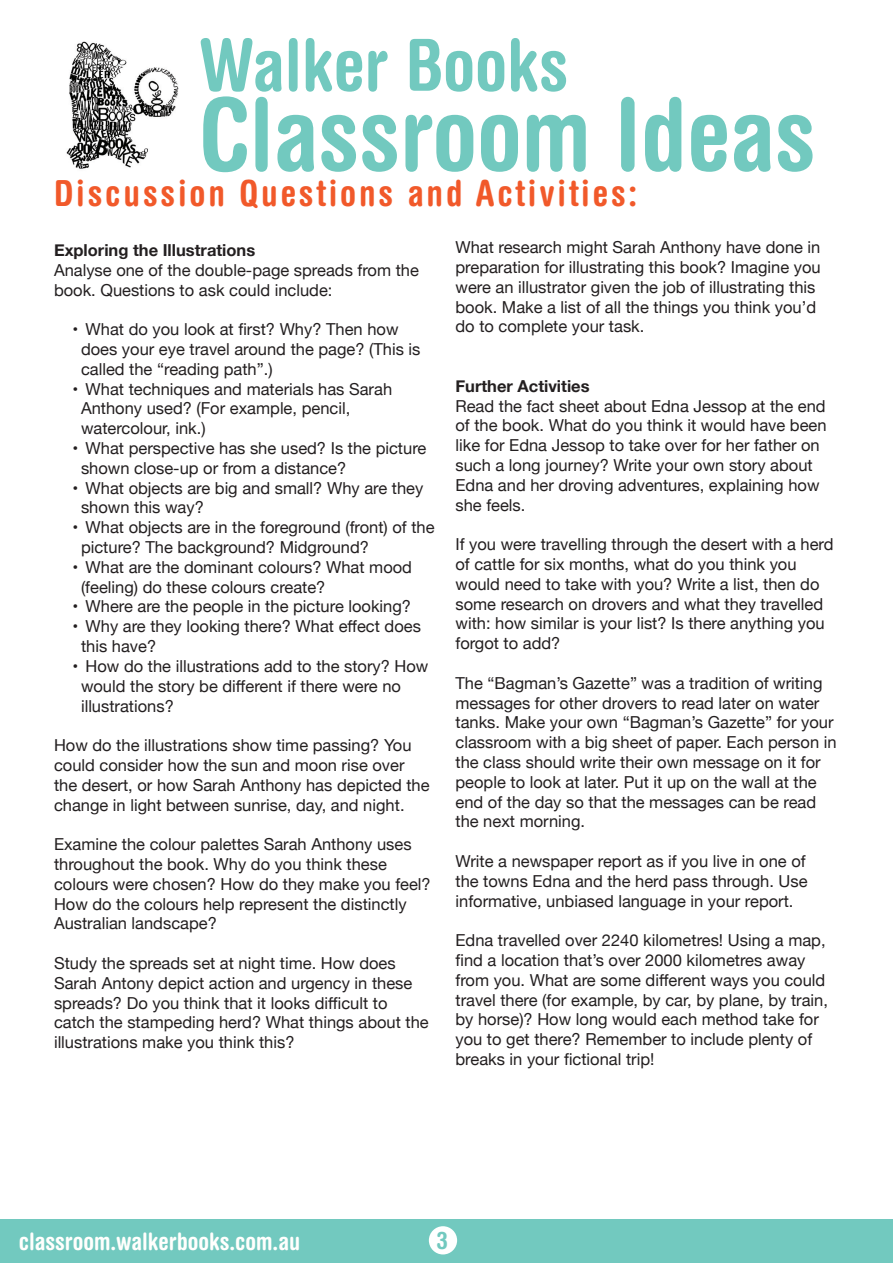
<style>
.page{position:relative;width:893px;height:1263px;background:#fff}
.page>*{position:absolute;margin:0;border:0;box-sizing:border-box;transform-origin:0 0}
.t1{font:700 condensed 100.5px "Helvetica Rounded";color:#72c9bf}
.t2{font:700 condensed 72px "Helvetica Rounded";color:#72c9bf}
.t3{font:700 condensed 36px "Helvetica Rounded";letter-spacing:.08em;color:#f1592a}
.t4{font:700 condensed 24px "Helvetica Rounded";color:#fffffd}
.t5{font:700 condensed 24px "Helvetica Rounded";color:#72c9bf}
.t6{font:16.5px/19.8px "Helvetica Neue";color:#231f20}
.t7{font:700 16.5px "Helvetica Neue";color:#231f20}
.s1{font-weight:700}
</style>
<div class="page">
<div style="left:0;top:1219px;width:893px;height:44px;background:#72c9bf"></div>
<img style="left:66px;top:41px;width:113px;height:128px">
<div style="left:429px;top:1226px;width:28px;height:28px;background:#fff;border-radius:50%"></div>
<h2 class="t2" style="left:199px;top:21px;width:371px">Walker Books</h2>
<h1 class="t1" style="left:199px;top:74px;width:618px">Classroom Ideas</h1>
<p class="t3" style="left:54px;top:172px;width:585px">Discussion Questions and Activities:</p>
<p class="t7" style="left:54px;top:237px;width:203px">Exploring the Illustrations</p>
<p class="t6" style="left:54px;top:261px;width:366px">Analyse one of the double-page spreads from the book. Questions to ask could include:</p>
<p class="t6" style="left:81px;top:320px;width:341px;text-indent:-9px">• What do you look at first? Why? Then how does your eye travel around the page? (This is called the “reading path”.)</p>
<p class="t6" style="left:81px;top:380px;width:313px;text-indent:-9px">• What techniques and materials has Sarah<br>Anthony used? (For example, pencil, watercolour, ink.)</p>
<p class="t6" style="left:81px;top:439px;width:347px;text-indent:-9px">• What perspective has she used? Is the picture shown close-up or from a distance?</p>
<p class="t6" style="left:81px;top:479px;width:344px;text-indent:-9px">• What objects are big and small? Why are they shown this way?</p>
<p class="t6" style="left:81px;top:518px;width:355px;text-indent:-9px">• What objects are in the foreground (front) of the picture? The background? Midground?</p>
<p class="t6" style="left:81px;top:558px;width:333px;text-indent:-9px">• What are the dominant colours? What mood (feeling) do these colours create?</p>
<p class="t6" style="left:72px;top:598px;width:340px">• Where are the people in the picture looking?</p>
<p class="t6" style="left:81px;top:617px;width:341px;text-indent:-9px">• Why are they looking there? What effect does this have?</p>
<p class="t6" style="left:81px;top:657px;width:349px;text-indent:-9px">• How do the illustrations add to the story? How would the story be different if there were no illustrations?</p>
<p class="t6" style="left:54px;top:736px;width:377px">How do the illustrations show time passing? You could consider how the sun and moon rise over the desert, or how Sarah Anthony has depicted the change in light between sunrise, day, and night.</p>
<p class="t6" style="left:54px;top:835px;width:378px">Examine the colour palettes Sarah Anthony uses throughout the book. Why do you think these colours were chosen? How do they make you feel?<br>How do the colours help represent the distinctly Australian landscape?</p>
<p class="t6" style="left:54px;top:954px;width:376px">Study the spreads set at night time. How does Sarah Antony depict action and urgency in these spreads? Do you think that it looks difficult to catch the stampeding herd? What things about the illustrations make you think this?</p>
<p class="t6" style="left:455px;top:238px;width:367px">What research might Sarah Anthony have done in preparation for illustrating this book? Imagine you were an illustrator given the job of illustrating this book. Make a list of all the things you think you’d do to complete your task.</p>
<p class="t6" style="left:455px;top:377px;width:373px"><span class="s1">Further Activities<br></span>Read the fact sheet about Edna Jessop at the end of the book. What do you think it would have been like for Edna Jessop to take over for her father on such a long journey? Write your own story about Edna and her droving adventures, explaining how she feels.</p>
<p class="t6" style="left:455px;top:535px;width:380px">If you were travelling through the desert with a herd of cattle for six months, what do you think you would need to take with you? Write a list, then do some research on drovers and what they travelled with: how similar is your list? Is there anything you forgot to add?</p>
<p class="t6" style="left:455px;top:674px;width:383px">The “Bagman’s Gazette” was a tradition of writing messages for other drovers to read later on water tanks. Make your own “Bagman’s Gazette” for your classroom with a big sheet of paper. Each person in the class should write their own message on it for people to look at later. Put it up on the wall at the end of the day so that the messages can be read the next morning.</p>
<p class="t6" style="left:455px;top:852px;width:354px;text-align:justify">Write a newspaper report as if you live in one of the towns Edna and the herd pass through. Use informative, unbiased language in your report.</p>
<p class="t6" style="left:455px;top:931px;width:374px">Edna travelled over 2240 kilometres! Using a map, find a location that’s over 2000 kilometres away from you. What are some different ways you could travel there (for example, by car, by plane, by train, by horse)? How long would each method take for you to get there? Remember to include plenty of breaks in your fictional trip!</p>
<h3 class="t4" style="left:19px;top:1226px;width:283px">classroom.walkerbooks.com.au</h3>
<p class="t5" style="left:437px;top:1225px;width:13px">3</p>
</div>
